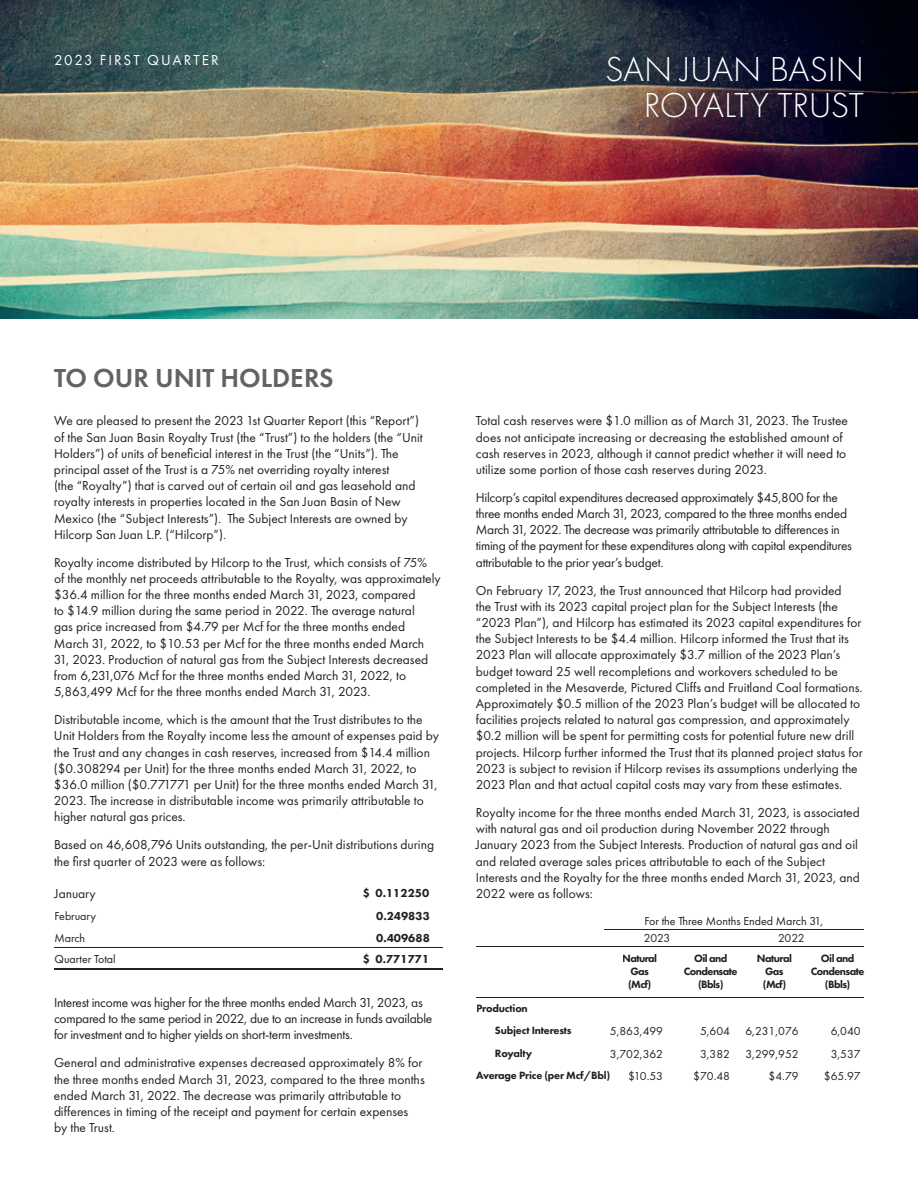
<style>
.page{position:relative;width:918px;height:1188px;background:#fff}
.page>*{position:absolute;margin:0;border:0;box-sizing:border-box;transform-origin:0 0}
.t1{font:300 36px/36px "Futura PT";letter-spacing:-.01em;color:#fff;text-align:right}
.t2{font:600 27px "Futura PT";color:#636366}
.t3{font:15px "Futura PT";letter-spacing:.13em;color:#fff}
.t4{font:13.5px/16.2px "Futura PT";color:#231f20}
.t5{font:13.5px/16.2px "Futura PT";letter-spacing:-.02em;color:#231f20}
.t6{font:12px/16.8px "Futura PT";color:#231f20}
.t7{font:800 12px "Futura PT";color:#231f20}
.t8{font:800 10.95px/12.8px "Futura PT";letter-spacing:-.05em;color:#231f20;text-align:center}
.t9{font:800 10.95px "Futura PT";letter-spacing:-.02em;color:#231f20}
</style>
<div class="page">
<hr style="left:55px;top:947px;width:295px;height:1px;background:#231f20">
<hr style="left:350px;top:947px;width:92px;height:1px;background:#231f20">
<hr style="left:55px;top:969px;width:295px;height:1px;background:#231f20">
<hr style="left:350px;top:969px;width:92px;height:1px;background:#231f20">
<img style="left:0;top:0;width:918px;height:319px">
<hr style="left:476px;top:946px;width:388px;height:1px;background:#231f20">
<hr style="left:604px;top:929px;width:260px;height:1px;background:#231f20">
<hr style="left:476px;top:997px;width:388px;height:1px;background:#231f20">
<p class="t3" style="left:54px;top:54px;width:166px">2023 FIRST QUARTER</p>
<h1 class="t1" style="left:605px;top:56px;width:260px">SAN JUAN BASIN<br>ROYALTY TRUST</h1>
<h2 class="t2" style="left:54px;top:369px;width:281px">TO OUR UNIT HOLDERS</h2>
<p class="t4" style="left:54px;top:414px;width:370px">We are pleased to present the 2023 1st Quarter Report (this “Report”) of the San Juan Basin Royalty Trust (the “Trust”) to the holders (the “Unit Holders”) of units of beneficial interest in the Trust (the “Units”). The principal asset of the Trust is a 75% net overriding royalty interest<br>(the “Royalty”) that is carved out of certain oil and gas leasehold and royalty interests in properties located in the San Juan Basin of New Mexico (the “Subject Interests”). The Subject Interests are owned by Hilcorp San Juan L.P. (“Hilcorp”).</p>
<p class="t4" style="left:54px;top:555px;width:388px">Royalty income distributed by Hilcorp to the Trust, which consists of 75% of the monthly net proceeds attributable to the Royalty, was approximately $36.4 million for the three months ended March 31, 2023, compared<br>to $14.9 million during the same period in 2022. The average natural<br>gas price increased from $4.79 per Mcf for the three months ended March 31, 2022, to $10.53 per Mcf for the three months ended March 31, 2023. Production of natural gas from the Subject Interests decreased from 6,231,076 Mcf for the three months ended March 31, 2022, to 5,863,499 Mcf for the three months ended March 31, 2023.</p>
<p class="t4" style="left:54px;top:713px;width:387px">Distributable income, which is the amount that the Trust distributes to the Unit Holders from the Royalty income less the amount of expenses paid by the Trust and any changes in cash reserves, increased from $14.4 million ($0.308294 per Unit) for the three months ended March 31, 2022, to $36.0 million ($0.771771 per Unit) for the three months ended March 31, 2023. The increase in distributable income was primarily attributable to higher natural gas prices.</p>
<p class="t4" style="left:54px;top:838px;width:382px">Based on 46,608,796 Units outstanding, the per-Unit distributions during the first quarter of 2023 were as follows:</p>
<p class="t4" style="left:476px;top:414px;width:374px">Total cash reserves were $1.0 million as of March 31, 2023. The Trustee does not anticipate increasing or decreasing the established amount of cash reserves in 2023, although it cannot predict whether it will need to utilize some portion of those cash reserves during 2023.</p>
<p class="t5" style="left:476px;top:490px;width:378px">Hilcorp’s capital expenditures decreased approximately $45,800 for the three months ended March 31, 2023, compared to the three months ended March 31, 2022. The decrease was primarily attributable to differences in timing of the payment for these expenditures along with capital expenditures attributable to the prior year’s budget.</p>
<p class="t4" style="left:476px;top:583px;width:388px">On February 17, 2023, the Trust announced that Hilcorp had provided<br>the Trust with its 2023 capital project plan for the Subject Interests (the “2023 Plan”), and Hilcorp has estimated its 2023 capital expenditures for the Subject Interests to be $4.4 million. Hilcorp informed the Trust that its 2023 Plan will allocate approximately $3.7 million of the 2023 Plan’s budget toward 25 well recompletions and workovers scheduled to be completed in the Mesaverde, Pictured Cliffs and Fruitland Coal formations.<br>Approximately $0.5 million of the 2023 Plan’s budget will be allocated to facilities projects related to natural gas compression, and approximately $0.2 million will be spent for permitting costs for potential future new drill projects. Hilcorp further informed the Trust that its planned project status for 2023 is subject to revision if Hilcorp revises its assumptions underlying the 2023 Plan and that actual capital costs may vary from these estimates.</p>
<p class="t4" style="left:476px;top:805px;width:386px">Royalty income for the three months ended March 31, 2023, is associated with natural gas and oil production during November 2022 through January 2023 from the Subject Interests. Production of natural gas and oil and related average sales prices attributable to each of the Subject Interests and the Royalty for the three months ended March 31, 2023, and</p>
<p class="t4" style="left:55px;top:887px;width:43px">January</p>
<p class="t7" style="left:363px;top:888px;width:68px">$ 0.112250</p>
<p class="t4" style="left:476px;top:886px;width:119px">2022 were as follows:</p>
<p class="t6" style="left:55px;top:908px;width:43px">February</p>
<p class="t7" style="left:376px;top:911px;width:55px">0.249833</p>
<p class="t6" style="left:55px;top:930px;width:32px">March</p>
<p class="t7" style="left:376px;top:933px;width:55px">0.409688</p>
<p class="t6" style="left:55px;top:952px;width:62px">Quarter Total</p>
<p class="t7" style="left:363px;top:954px;width:68px">$ 0.771771</p>
<p class="t6" style="left:644px;top:914px;width:181px">For the Three Months Ended March 31,<br>2023</p>
<p class="t6" style="left:778px;top:930px;width:28px">2022</p>
<p class="t8" style="left:622px;top:953px;width:36px">Natural<br>Gas (Mcf)</p>
<p class="t8" style="left:684px;top:953px;width:55px">Oil and<br>Condensate (Bbls)</p>
<p class="t8" style="left:757px;top:953px;width:36px">Natural<br>Gas (Mcf)</p>
<p class="t8" style="left:811px;top:953px;width:55px">Oil and<br>Condensate (Bbls)</p>
<p class="t5" style="left:54px;top:995px;width:380px">Interest income was higher for the three months ended March 31, 2023, as compared to the same period in 2022, due to an increase in funds available for investment and to higher yields on short-term investments.</p>
<p class="t4" style="left:54px;top:1056px;width:372px">General and administrative expenses decreased approximately 8% for the three months ended March 31, 2023, compared to the three months ended March 31, 2022. The decrease was primarily attributable to differences in timing of the receipt and payment for certain expenses by the Trust.</p>
<p class="t9" style="left:476px;top:1004px;width:53px">Production</p>
<p class="t9" style="left:495px;top:1026px;width:78px">Subject Interests</p>
<p class="t9" style="left:495px;top:1049px;width:39px">Royalty</p>
<p class="t9" style="left:476px;top:1071px;width:135px">Average Price (per Mcf/Bbl)</p>
<p class="t6" style="left:610px;top:1024px;width:55px">5,863,499</p>
<p class="t6" style="left:700px;top:1024px;width:31px">5,604</p>
<p class="t6" style="left:745px;top:1024px;width:55px">6,231,076</p>
<p class="t6" style="left:831px;top:1024px;width:31px">6,040</p>
<p class="t6" style="left:610px;top:1046px;width:55px">3,702,362</p>
<p class="t6" style="left:700px;top:1046px;width:31px">3,382</p>
<p class="t6" style="left:745px;top:1046px;width:55px">3,299,952</p>
<p class="t6" style="left:831px;top:1046px;width:31px">3,537</p>
<p class="t6" style="left:628px;top:1069px;width:36px">$10.53</p>
<p class="t6" style="left:693px;top:1069px;width:38px">$70.48</p>
<p class="t6" style="left:769px;top:1069px;width:31px">$4.79</p>
<p class="t6" style="left:824px;top:1069px;width:38px">$65.97</p>
</div>
